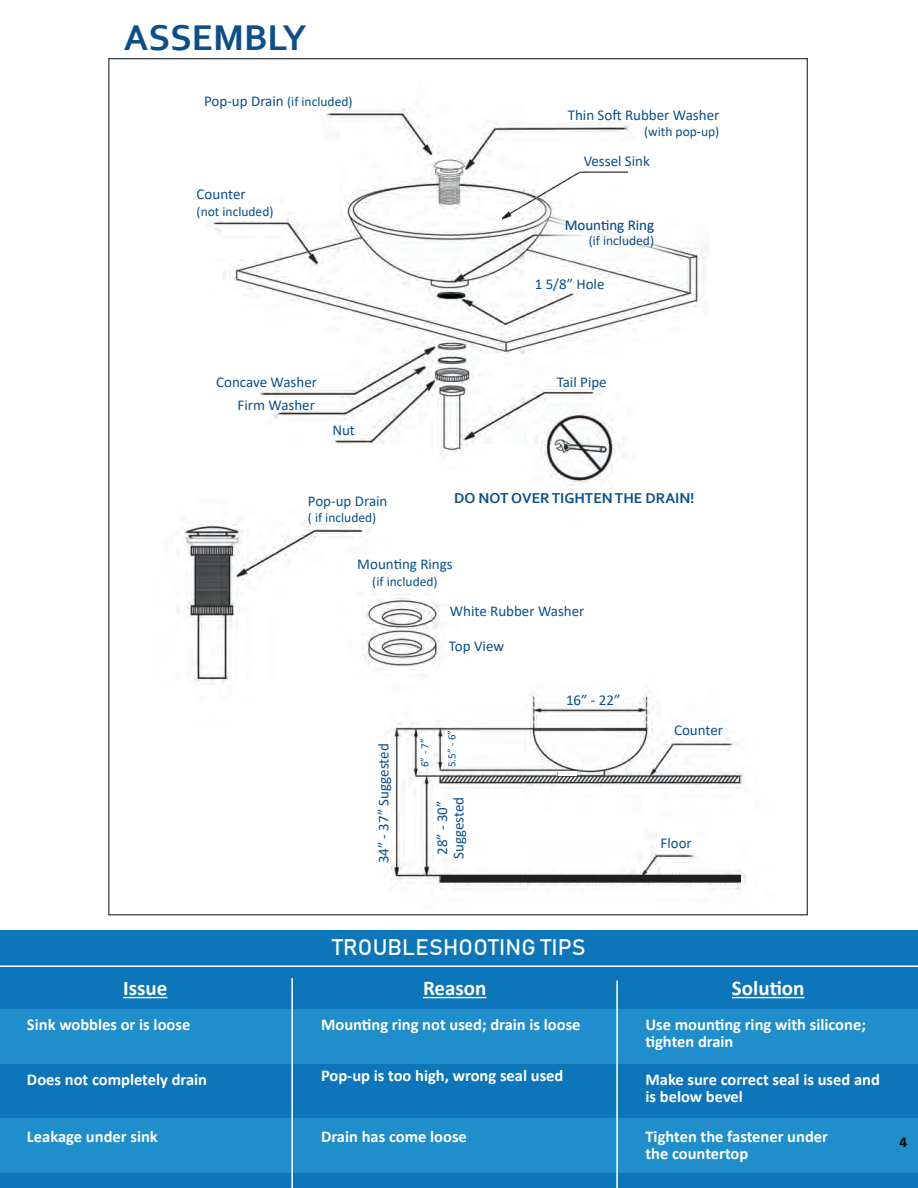
<style>
.page{position:relative;width:918px;height:1188px;background:#fff}
.page>*{position:absolute;margin:0;border:0;box-sizing:border-box;transform-origin:0 0}
.t1{font:700 37.5px "Corbel";color:#0b4f8a}
.t2{font:22.5px "Bahnschrift 400";letter-spacing:.01em;color:#fff}
.t3{font:700 21px "Calibri";color:#fff}
.t4{font:700 16.5px/16.5px "Calibri";color:#fff}
.t5{font:15px/16.5px "Calibri";color:#0b4f8a}
.t6{font:700 15px "Corbel";color:#0b4f8a}
.t7{font:700 15px "Calibri";color:#000}
.t8{font:13.5px "Calibri";color:#0b4f8a}
.t9{font:11.1px "Calibri";color:#0b4f8a}
.s1{font-size:15px}
</style>
<div class="page">
<div style="left:108px;top:58px;width:700px;height:857px;background:#fff;border:1px solid #272a2a"></div>
<img style="left:177px;top:102px;width:569px;height:788px">
<div style="left:522px;top:177px;width:175px;height:100px;background:#fff"></div>
<img style="left:502px;top:172px;width:126px;height:47px">
<div style="left:558px;top:771px;width:19px;height:5px;background:#fff"></div>
<div style="left:442px;top:876px;width:299px;height:6px;background:#231f20"></div>
<div style="left:0;top:931px;width:918px;height:257px;background:#0d76bb"></div>
<div style="left:0;top:1009px;width:918px;height:55px;background:#1f8ecb"></div>
<div style="left:0;top:1118px;width:918px;height:54px;background:#1f8ecb"></div>
<hr style="left:616px;top:981px;width:2px;height:207px;background:#fff">
<hr style="left:0;top:965px;width:918px;height:2px;background:#fff">
<hr style="left:291px;top:978px;width:2px;height:210px;background:#fff">
<hr style="left:732px;top:997px;width:72px;height:1px;background:#fff">
<hr style="left:423px;top:997px;width:63px;height:1px;background:#fff">
<hr style="left:123px;top:997px;width:44px;height:1px;background:#fff">
<p class="t1" style="left:124px;top:14px;width:184px">ASSEMBLY</p>
<p class="t8" style="left:204px;top:92px;width:150px"><span class="s1">Pop-up Drain</span> (if included)</p>
<p class="t5" style="left:197px;top:186px;width:51px">Counter</p>
<p class="t8" style="left:197px;top:202px;width:78px">(not included)</p>
<p class="t5" style="left:568px;top:106px;width:153px">Thin Soft Rubber Washer</p>
<p class="t8" style="left:644px;top:122px;width:77px">(with pop-up)</p>
<p class="t5" style="left:584px;top:153px;width:68px">Vessel Sink</p>
<p class="t5" style="left:565px;top:217px;width:91px">Mounting Ring</p>
<p class="t8" style="left:589px;top:231px;width:67px">(if included)</p>
<p class="t5" style="left:535px;top:275px;width:71px">1 5/8” Hole</p>
<p class="t5" style="left:216px;top:373px;width:102px">Concave Washer</p>
<p class="t5" style="left:238px;top:396px;width:79px">Firm Washer</p>
<p class="t5" style="left:332px;top:421px;width:24px">Nut</p>
<p class="t5" style="left:557px;top:373px;width:52px">Tail Pipe</p>
<p class="t6" style="left:454px;top:489px;width:242px">DO NOT OVER TIGHTEN THE DRAIN!</p>
<p class="t5" style="left:308px;top:492px;width:81px">Pop-up Drain</p>
<p class="t8" style="left:308px;top:508px;width:70px">( if included)</p>
<p class="t5" style="left:357px;top:556px;width:97px">Mounting Rings</p>
<p class="t8" style="left:372px;top:572px;width:67px">(if included)</p>
<p class="t5" style="left:450px;top:602px;width:136px">White Rubber Washer</p>
<p class="t5" style="left:449px;top:637px;width:57px">Top View</p>
<p class="t5" style="left:375px;top:863px;width:122px;rotate:-90deg">34” - 37” Suggested</p>
<p class="t9" style="left:417px;top:767px;width:30px;rotate:-90deg">6” - 7”</p>
<p class="t9" style="left:444px;top:767px;width:39px;rotate:-90deg">5.5” - 6”</p>
<p class="t5" style="left:434px;top:859px;width:64px;rotate:-90deg">28” - 30”<br>Suggested</p>
<p class="t5" style="left:566px;top:692px;width:56px">16” - 22”</p>
<p class="t5" style="left:674px;top:721px;width:51px">Counter</p>
<p class="t5" style="left:661px;top:834px;width:33px">Floor</p>
<p class="t2" style="left:332px;top:933px;width:255px">TROUBLESHOOTING TIPS</p>
<p class="t3" style="left:123px;top:973px;width:46px">Issue</p>
<p class="t3" style="left:423px;top:973px;width:65px">Reason</p>
<p class="t3" style="left:732px;top:973px;width:74px">Solution</p>
<p class="t4" style="left:645px;top:1016px;width:222px">Use mounting ring with silicone; tighten drain</p>
<p class="t4" style="left:27px;top:1016px;width:165px">Sink wobbles or is loose</p>
<p class="t4" style="left:321px;top:1016px;width:261px">Mounting ring not used; drain is loose</p>
<p class="t4" style="left:27px;top:1071px;width:182px">Does not completely drain</p>
<p class="t4" style="left:321px;top:1067px;width:244px">Pop-up is too high, wrong seal used</p>
<p class="t4" style="left:645px;top:1071px;width:236px">Make sure correct seal is used and is below bevel</p>
<p class="t4" style="left:27px;top:1128px;width:132px">Leakage under sink</p>
<p class="t4" style="left:321px;top:1128px;width:147px">Drain has come loose</p>
<p class="t4" style="left:645px;top:1128px;width:184px">Tighten the fastener under the countertop</p>
<p class="t7" style="left:900px;top:1131px;width:9px">4</p>
</div>
